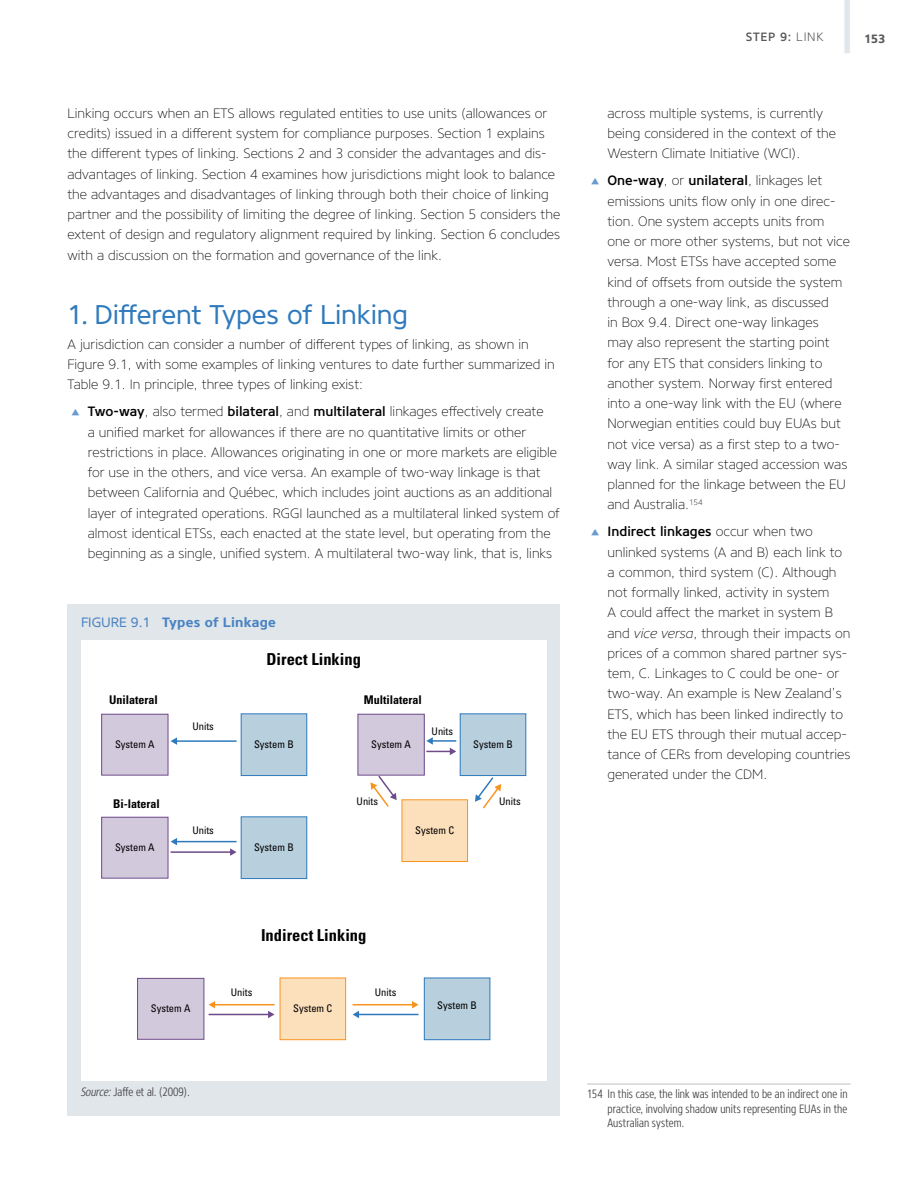
<style>
.page{position:relative;width:918px;height:1188px;background:#fff}
.page>*{position:absolute;margin:0;border:0;box-sizing:border-box;transform-origin:0 0}
.t1{font:27px "Core Sans N45";letter-spacing:-.005em;color:#2f7abd}
.t2{font:700 condensed 16.5px "Univers";color:#000}
.Body{font:200 13.5px/20.2px "Core Sans N25";color:#000}
.Body-before_bullet{font:200 13.5px/20.2px "Core Sans N25";color:#000}
.FIG_Title{font:700 13.5px "Core Sans N65";letter-spacing:.02em;color:#4983c2}
.Footnote{font:300 12px/14.4px "Core Sans N37 Cn";letter-spacing:.01em;color:#414042;text-align:justify}
.t3{font:700 condensed 12px "Univers";color:#000}
.FiG_Source{font:300 12px "Core Sans N37 Cn";color:#414042}
.t4{font:500 12px "Core Sans N55";color:#58595b}
.t5{font:700 12px "Core Sans N65";color:#58595b}
.t6{font:condensed 10.5px "Univers";color:#000}
.s1{font-family:"Core Sans N35";font-weight:300;font-size:9px;color:#699bcf}
.s2{font-family:"Core Sans N55";font-weight:500}
.s3{font-family:"Core Sans N45";font-weight:400}
.s4{font-family:"Core Sans N35";font-weight:300}
.s5{font-style:italic}
</style>
<div class="page">
<svg style="left:844px;top:0;width:6px;height:53px"></svg>
<div style="left:68px;top:604px;width:492px;height:512px;background:#e1e6ea"></div>
<div style="left:81px;top:640px;width:465px;height:441px;background:#fff"></div>
<div style="left:138px;top:978px;width:66px;height:61px;background:#d3c9dc"></div>
<div style="left:137px;top:978px;width:67px;height:62px;border:1px solid #6e4b8a"></div>
<div style="left:280px;top:978px;width:66px;height:62px;background:#fcdfbb"></div>
<div style="left:280px;top:978px;width:66px;height:62px;border:1px solid #f7941e"></div>
<div style="left:424px;top:978px;width:66px;height:62px;background:#b8cfdd"></div>
<div style="left:424px;top:978px;width:66px;height:62px;border:1px solid #2f7abd"></div>
<hr style="left:214px;top:1004px;width:61px;height:1px;background:#f7941e">
<svg style="left:209px;top:1001px;width:6px;height:7px"></svg>
<hr style="left:353px;top:1004px;width:60px;height:1px;background:#f7941e">
<svg style="left:412px;top:1001px;width:7px;height:7px"></svg>
<hr style="left:209px;top:1014px;width:60px;height:1px;background:#6e4b8a">
<svg style="left:268px;top:1011px;width:7px;height:7px"></svg>
<hr style="left:358px;top:1014px;width:61px;height:1px;background:#2f7abd">
<svg style="left:353px;top:1011px;width:6px;height:7px"></svg>
<div style="left:102px;top:714px;width:66px;height:61px;background:#d3c9dc"></div>
<div style="left:101px;top:714px;width:67px;height:62px;border:1px solid #6e4b8a"></div>
<div style="left:102px;top:817px;width:66px;height:61px;background:#d3c9dc"></div>
<div style="left:101px;top:817px;width:67px;height:62px;border:1px solid #6e4b8a"></div>
<div style="left:358px;top:714px;width:66px;height:61px;background:#d3c9dc"></div>
<div style="left:357px;top:714px;width:68px;height:62px;border:1px solid #6e4b8a"></div>
<div style="left:241px;top:714px;width:66px;height:62px;background:#b8cfdd"></div>
<div style="left:241px;top:713px;width:66px;height:63px;border:1px solid #2f7abd"></div>
<div style="left:241px;top:817px;width:66px;height:62px;background:#b8cfdd"></div>
<div style="left:241px;top:816px;width:66px;height:63px;border:1px solid #2f7abd"></div>
<div style="left:402px;top:800px;width:66px;height:62px;background:#fcdfbb"></div>
<div style="left:402px;top:799px;width:66px;height:63px;border:1px solid #f7941e"></div>
<div style="left:460px;top:714px;width:66px;height:62px;background:#b8cfdd"></div>
<div style="left:460px;top:713px;width:66px;height:63px;border:1px solid #2f7abd"></div>
<hr style="left:176px;top:740px;width:61px;height:2px;background:#2f7abd">
<svg style="left:171px;top:737px;width:6px;height:8px"></svg>
<hr style="left:176px;top:841px;width:61px;height:1px;background:#2f7abd">
<svg style="left:171px;top:838px;width:6px;height:7px"></svg>
<hr style="left:171px;top:851px;width:60px;height:2px;background:#6e4b8a">
<svg style="left:230px;top:848px;width:7px;height:8px"></svg>
<svg style="left:426px;top:737px;width:30px;height:18px"></svg>
<svg style="left:370px;top:774px;width:27px;height:33px"></svg>
<svg style="left:475px;top:776px;width:26px;height:33px"></svg>
<hr style="left:587px;top:1084px;width:263px;height:1px;background:#bcbec0">
<p class="Body" style="left:68px;top:103px;width:494px">Linking occurs when an ETS allows regulated entities to use units (allowances or credits) issued in a different system for compliance purposes. Section 1 explains the different types of linking. Sections 2 and 3 consider the advantages and dis&shy;advantages of linking. Section 4 examines how jurisdictions might look to balance the advantages and disadvantages of linking through both their choice of linking partner and the possibility of limiting the degree of linking. Section 5 considers the extent of design and regulatory alignment required by linking. Section 6 concludes with a discussion on the formation and governance of the link.</p>
<p class="t1" style="left:68px;top:297px;width:342px">1. Different Types of Linking</p>
<p class="Body-before_bullet" style="left:68px;top:334px;width:489px">A jurisdiction can consider a number of different types of linking, as shown in<br>Figure 9.1, with some examples of linking ventures to date further summarized in<br>Table 9.1. In principle, three types of linking exist:</p>
<p class="Body" style="left:88px;top:402px;width:473px;text-indent:-16px"><span class="s1">▲</span> <span class="s2">Two-way</span>, also termed <span class="s2">bilateral</span>, and <span class="s2">multilateral</span> linkages effectively create<br>a unified market for allowances if there are no quantitative limits or other restrictions in place. Allowances originating in one or more markets are eligible for use in the others, and vice versa. An example of two-way linkage is that between California and Québec, which includes joint auctions as an additional layer of integrated operations. RGGI launched as a multilateral linked system of almost identical ETSs, each enacted at the state level, but operating from the beginning as a single, unified system. A multilateral two-way link, that is, links</p>
<p class="FIG_Title" style="left:81px;top:614px;width:197px"><span class="s3">FIGURE 9.1</span> Types of Linkage</p>
<p class="t2" style="left:267px;top:649px;width:96px">Direct Linking</p>
<p class="t3" style="left:109px;top:693px;width:50px">Unilateral</p>
<p class="t3" style="left:364px;top:693px;width:60px">Multilateral</p>
<p class="t6" style="left:192px;top:720px;width:23px">Units</p>
<p class="t6" style="left:432px;top:724px;width:23px">Units</p>
<p class="t6" style="left:115px;top:738px;width:41px">System A</p>
<p class="t6" style="left:254px;top:738px;width:41px">System B</p>
<p class="t6" style="left:371px;top:738px;width:41px">System A</p>
<p class="t6" style="left:473px;top:738px;width:41px">System B</p>
<p class="t3" style="left:113px;top:796px;width:48px">Bi-lateral</p>
<p class="t6" style="left:357px;top:795px;width:23px">Units</p>
<p class="t6" style="left:499px;top:795px;width:23px">Units</p>
<p class="t6" style="left:192px;top:823px;width:23px">Units</p>
<p class="t6" style="left:415px;top:823px;width:41px">System C</p>
<p class="t6" style="left:115px;top:841px;width:41px">System A</p>
<p class="t6" style="left:254px;top:841px;width:41px">System B</p>
<p class="t4" style="left:746px;top:29px;width:79px">STEP 9: <span class="s4">LINK</span></p>
<p class="t5" style="left:864px;top:31px;width:23px">153</p>
<p class="Body" style="left:608px;top:103px;width:230px">across multiple systems, is currently being considered in the context of the<br>Western Climate Initiative (WCI).</p>
<p class="Body" style="left:608px;top:171px;width:244px;text-indent:-16px"><span class="s1">▲</span> <span class="s2">One-way</span>, or <span class="s2">unilateral</span>, linkages let emissions units flow only in one direc&shy;tion. One system accepts units from one or more other systems, but not vice versa. Most ETSs have accepted some kind of offsets from outside the system through a one-way link, as discussed<br>in Box 9.4. Direct one-way linkages<br>may also represent the starting point<br>for any ETS that considers linking to another system. Norway first entered into a one-way link with the EU (where Norwegian entities could buy EUAs but not vice versa) as a first step to a two&shy;way link. A similar staged accession was planned for the linkage between the EU and Australia.<sup>154</sup></p>
<p class="Body" style="left:608px;top:522px;width:244px;text-indent:-16px"><span class="s1">▲</span> <span class="s2">Indirect linkages</span> occur when two unlinked systems (A and B) each link to a common, third system (C). Although not formally linked, activity in system<br>A could affect the market in system B and <span class="s5">vice versa</span>, through their impacts on prices of a common shared partner sys&shy;tem, C. Linkages to C could be one- or two-way. An example is New Zealand’s ETS, which has been linked indirectly to the EU ETS through their mutual accep&shy;tance of CERs from developing countries generated under the CDM.</p>
<p class="t2" style="left:261px;top:925px;width:107px">Indirect Linking</p>
<p class="t6" style="left:231px;top:985px;width:23px">Units</p>
<p class="t6" style="left:375px;top:985px;width:23px">Units</p>
<p class="t6" style="left:151px;top:1002px;width:41px">System A</p>
<p class="t6" style="left:293px;top:1002px;width:41px">System C</p>
<p class="t6" style="left:437px;top:998px;width:41px">System B</p>
<p class="FiG_Source" style="left:81px;top:1084px;width:110px"><span class="s5">Source:</span> Jaffe et al. (2009).</p>
<p class="Footnote" style="left:608px;top:1087px;width:242px;text-indent:-20px">154 In this case, the link was intended to be an indirect one in practice, involving shadow units representing EUAs in the Australian system.</p>
</div>
